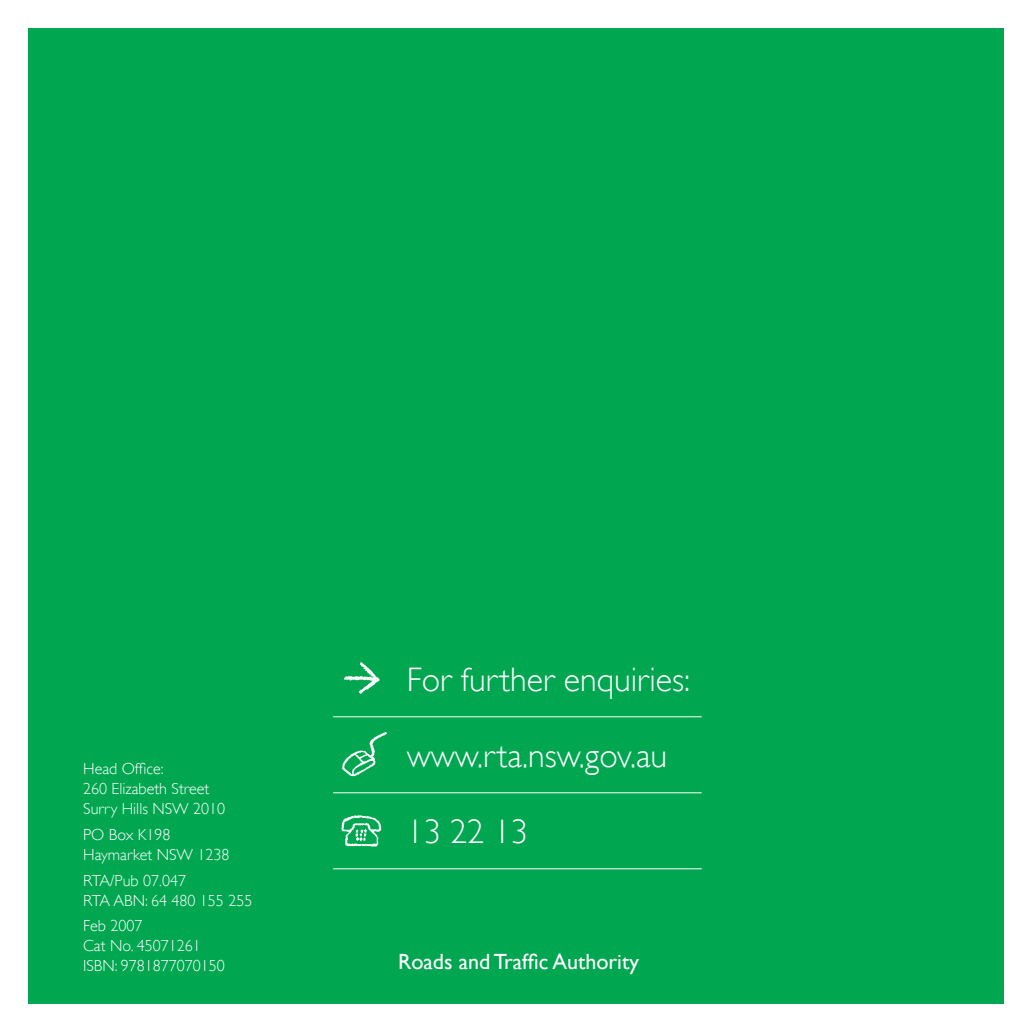
<style>
.page{position:relative;width:1032px;height:1032px;background:#fff}
.page>*{position:absolute;margin:0;border:0;box-sizing:border-box;transform-origin:0 0}
.t1{font:300 34px "Gill Sans";color:#fff}
.t2{font:22px "Gill Sans";color:#fff}
.t3{font:300 16px/20px "Gill Sans";color:#fff}
</style>
<div class="page">
<div style="left:28px;top:28px;width:975px;height:975px;background:#00a650"></div>
<hr style="left:333px;top:716px;width:369px;height:1px;background:#fff">
<hr style="left:333px;top:792px;width:369px;height:1px;background:#fff">
<hr style="left:333px;top:868px;width:369px;height:1px;background:#fff">
<img style="left:343px;top:662px;width:37px;height:32px">
<img style="left:342px;top:732px;width:46px;height:45px">
<img style="left:341px;top:815px;width:41px;height:32px">
<p class="t3" style="left:83px;top:759px;width:144px">Head Office:<br>260 Elizabeth Street<br>Surry Hills NSW 201 0</p>
<p class="t3" style="left:83px;top:824px;width:148px">PO Box K1 98<br>Haymarket NSW 12 38</p>
<p class="t3" style="left:83px;top:870px;width:171px">RTA/Pub 07.047<br>RTA ABN: 64 480 1 55 255</p>
<p class="t3" style="left:83px;top:916px;width:143px">Feb 2007<br>Cat No. 45071261<br>ISBN: 9781 8770701 50</p>
<h1 class="t1" style="left:407px;top:660px;width:285px">For further enquiries:</h1>
<h1 class="t1" style="left:407px;top:736px;width:262px">www.rta.nsw.gov.au</h1>
<h1 class="t1" style="left:390px;top:812px;width:139px">13 22 13</h1>
<h2 class="t2" style="left:398px;top:949px;width:242px">Roads and Traffic Authority</h2>
</div>
